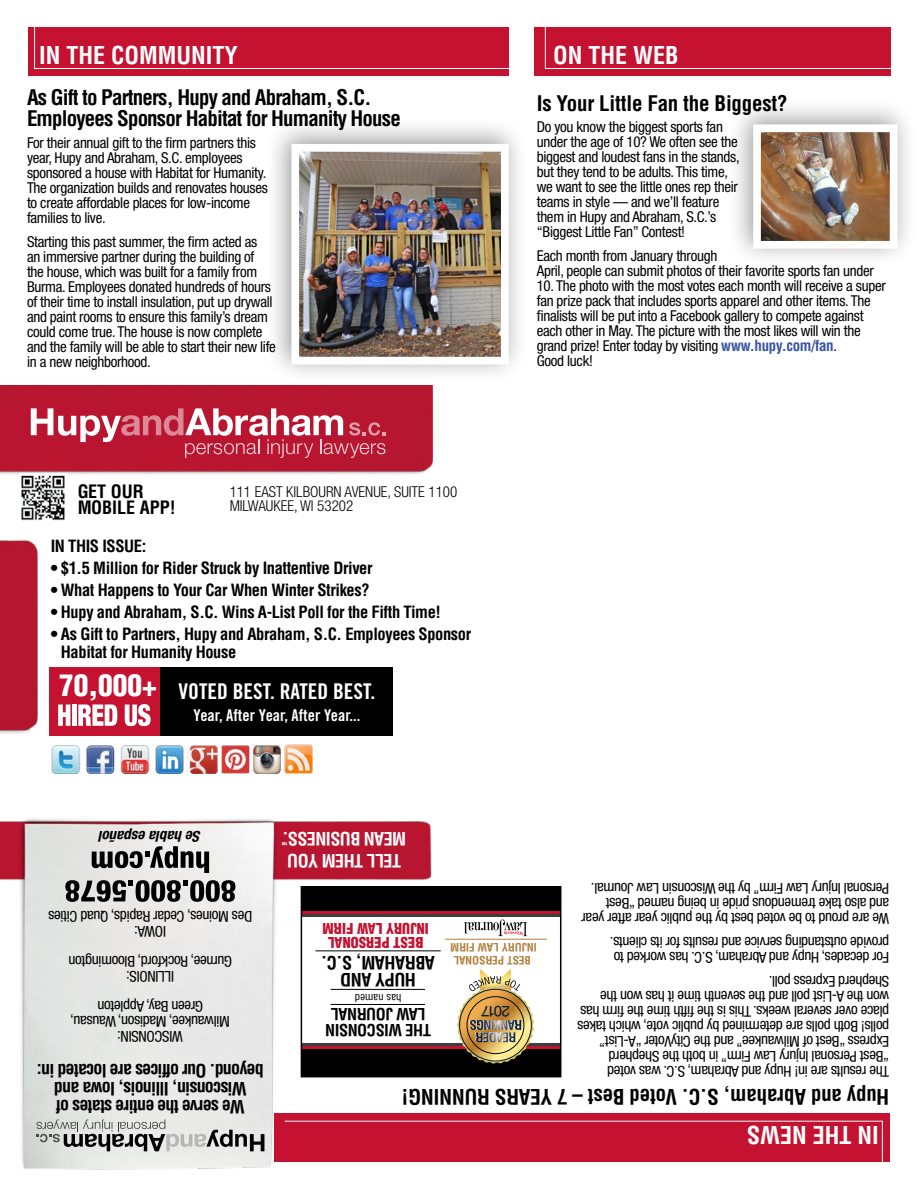
<style>
.page{position:relative;width:918px;height:1188px;background:#fff}
.page>*{position:absolute;margin:0;border:0;box-sizing:border-box;transform-origin:0 0}
.t1{font:900 condensed 29.25px "Helvetica LT Std";color:#fff}
.t2{font:700 condensed 24px "Helvetica";color:#fff}
.t3{font:21.75px "Trade Gothic Bold Cond Twenty";color:#fff}
.t4{font:700 condensed 21px/21px "Helvetica";letter-spacing:-.04em;color:#000}
.t5{font:700 condensed 21px "Helvetica";letter-spacing:-.01em;color:#000}
.t6{font:700 condensed 18px/18px "Helvetica";letter-spacing:-.045em;color:#000;text-align:center}
.t7{font:700 condensed 18px/22.5px "Helvetica";letter-spacing:-.03em;color:#fff}
.t8{font:700 condensed 18px/17.5px "Helvetica LT Std";letter-spacing:-.02em;color:#000;text-align:center}
.t9{font:700 condensed 18px/16.5px "Helvetica";color:#000}
.t10{font:700 condensed 16.5px/18px "Helvetica";letter-spacing:-.025em;color:#000}
.t11{font:700 condensed 16.35px/16.4px "Helvetica LT Std";letter-spacing:-.02em;color:#000;text-align:center}
.t12{font:16.2px "Trade Gothic Bold Cond Twenty";color:#fff}
.t13{font:condensed 15px/15px "Helvetica Neue";letter-spacing:-.02em;color:#000}
.t14{font:300 condensed 15px/13.5px "Helvetica Neue";color:#000}
.t15{font:italic 700 condensed 15px "Helvetica Neue";color:#000}
.t16{font:15px "Helvetica LT Std";color:#001b36}
.t17{font:900 condensed 14.55px/14.2px "Helvetica LT Std";color:#c41230;text-align:center}
.t18{font:700 condensed 13.05px/12.3px "Helvetica LT Std";letter-spacing:-.05em;color:#fff;text-align:center}
.t19{font:700 condensed 11.25px/13.5px "Helvetica LT Std";color:#b0803c;text-align:center}
.t20{font:condensed 10.8px "Helvetica LT Std";color:#000}
.t21{font:800 condensed 4.35px "Helvetica Neue";color:#fff}
.s1{font-family:"Helvetica";font-weight:700;color:#3953a4}
</style>
<div class="page">
<img style="left:0;top:821px;width:432px;height:59px">
<img style="left:0;top:539px;width:38px;height:195px">
<img style="left:0;top:386px;width:434px;height:89px">
<img style="left:19px;top:473px;width:48px;height:48px">
<img style="left:18px;top:818px;width:264px;height:352px">
<svg style="left:31px;top:408px;width:355px;height:50px;background:#c94b60"></svg>
<svg style="left:36px;top:1119px;width:228px;height:32px;background:#b4b4b3"></svg>
<div style="left:49px;top:668px;width:344px;height:68px;background:#c41230"></div>
<div style="left:160px;top:668px;width:233px;height:68px;background:#000"></div>
<svg style="left:58px;top:705px;width:12px;height:21px"></svg>
<div style="left:72px;top:705px;width:5px;height:21px;background:#fff"></div>
<svg style="left:78px;top:705px;width:39px;height:21px"></svg>
<svg style="left:125px;top:704px;width:26px;height:22px"></svg>
<img style="left:51px;top:744px;width:262px;height:29px">
<svg style="left:92px;top:846px;width:117px;height:27px;background:#8a8988"></svg>
<svg style="left:65px;top:880px;width:170px;height:22px;background:#676766"></svg>
<div style="left:265px;top:117px;width:263px;height:267px;background:#000;opacity:.4"></div>
<img style="left:300px;top:153px;width:200px;height:203px">
<div style="left:291px;top:144px;width:218px;height:221px;border:8px solid #fff"></div>
<div style="left:726px;top:98px;width:191px;height:170px;background:#000;opacity:.4"></div>
<img style="left:762px;top:133px;width:126px;height:107px">
<div style="left:753px;top:124px;width:144px;height:125px;border:8px solid #fff"></div>
<div style="left:28px;top:27px;width:481px;height:48px;background:#c41230"></div>
<div style="left:534px;top:27px;width:357px;height:48px;background:#c41230"></div>
<svg style="left:34px;top:27px;width:475px;height:42px"></svg>
<svg style="left:545px;top:27px;width:346px;height:42px"></svg>
<div style="left:274px;top:1114px;width:616px;height:48px;background:#c41230"></div>
<svg style="left:284px;top:1120px;width:599px;height:42px"></svg>
<div style="left:301px;top:1049px;width:260px;height:28px;background:#000"></div>
<svg style="left:304px;top:1045px;width:254px;height:4px"></svg>
<hr style="left:301px;top:1043px;width:260px;height:2px;background:#3d3d3d">
<div style="left:301px;top:887px;width:260px;height:24px;background:#000"></div>
<svg style="left:304px;top:911px;width:254px;height:4px"></svg>
<hr style="left:301px;top:915px;width:260px;height:2px;background:#3d3d3d">
<hr style="left:316px;top:951px;width:125px;height:1px;background:#000">
<hr style="left:331px;top:989px;width:94px;height:1px;background:#000">
<hr style="left:331px;top:1004px;width:94px;height:1px;background:#000">
<img style="left:480px;top:968px;width:31px;height:8px">
<hr style="left:445px;top:939px;width:102px;height:1px;background:#b0803c">
<svg style="left:457px;top:976px;width:77px;height:88px"></svg>
<img style="left:476px;top:1032px;width:39px;height:10px">
<img style="left:470px;top:1020px;width:51px;height:10px">
<div style="left:459px;top:989px;width:73px;height:72px;border:1px solid #001b36;border-radius:50%"></div>
<svg style="left:464px;top:920px;width:63px;height:16px"></svg>
<div style="left:301px;top:886px;width:260px;height:191px;border:2px solid #000"></div>
<h2 class="t2" style="left:39px;top:40px;width:200px">IN THE COMMUNITY</h2>
<h2 class="t2" style="left:553px;top:41px;width:127px">ON THE WEB</h2>
<h3 class="t4" style="left:27px;top:87px;width:375px">As Gift to Partners, Hupy and Abraham, S.C.<br>Employees Sponsor Habitat for Humanity House</h3>
<p class="t13" style="left:27px;top:135px;width:242px">For their annual gift to the firm partners this year, Hupy and Abraham, S.C. employees sponsored a house with Habitat for Humanity.<br>The organization builds and renovates houses to create affordable places for low-income families to live.</p>
<p class="t13" style="left:27px;top:234px;width:250px">Starting this past summer, the firm acted as<br>an immersive partner during the building of<br>the house, which was built for a family from Burma. Employees donated hundreds of hours of their time to install insulation, put up drywall and paint rooms to ensure this family’s dream could come true. The house is now complete and the family will be able to start their new life in a new neighborhood.</p>
<p class="t9" style="left:77px;top:483px;width:100px">GET OUR<br>MOBILE APP!</p>
<p class="t14" style="left:230px;top:485px;width:229px">111 EAST KILBOURN AVENUE, SUITE 1100<br>MILWAUKEE, WI 53202</p>
<p class="t10" style="left:51px;top:537px;width:97px">IN THIS ISSUE:</p>
<p class="t10" style="left:51px;top:559px;width:323px">• $1.5 Million for Rider Struck by Inattentive Driver</p>
<p class="t10" style="left:51px;top:581px;width:320px">• What Happens to Your Car When Winter Strikes?</p>
<p class="t10" style="left:51px;top:603px;width:392px">• Hupy and Abraham, S.C. Wins A-List Poll for the Fifth Time!</p>
<p class="t10" style="left:61px;top:625px;width:412px;text-indent:-10px">• As Gift to Partners, Hupy and Abraham, S.C. Employees Sponsor<br>Habitat for Humanity House</p>
<h1 class="t1" style="left:59px;top:666px;width:99px">70,000+</h1>
<h3 class="t3" style="left:179px;top:678px;width:198px">VOTED BEST. RATED BEST.</h3>
<p class="t12" style="left:193px;top:705px;width:169px">Year, After Year, After Year...</p>
<p class="t15" style="left:201px;top:845px;width:103px;rotate:-180deg">Se habla español</p>
<p class="t7" style="left:406px;top:872px;width:125px;rotate:-180deg">TELL THEM YOU<br>MEAN BUSINESS.</p>
<p class="t21" style="left:288px;top:846px;width:7px;rotate:-180deg">TM</p>
<h3 class="t5" style="left:537px;top:90px;width:252px">Is Your Little Fan the Biggest?</h3>
<p class="t13" style="left:537px;top:120px;width:204px">Do you know the biggest sports fan under the age of 10? We often see the biggest and loudest fans in the stands, but they tend to be adults. This time, we want to see the little ones rep their teams in style — and we’ll feature them in Hupy and Abraham, S.C.’s “Biggest Little Fan” Contest!</p>
<p class="t13" style="left:537px;top:249px;width:339px">Each month from January through<br>April, people can submit photos of their favorite sports fan under</p>
<p class="t13" style="left:537px;top:279px;width:351px">10. The photo with the most votes each month will receive a super fan prize pack that includes sports apparel and other items. The finalists will be put into a Facebook gallery to compete against each other in May. The picture with the most likes will win the grand prize! Enter today by visiting <span class="s1">www.hupy.com/fan</span>.<br>Good luck!</p>
<p class="t13" style="left:252px;top:939px;width:205px;text-align:center;rotate:-180deg">IOWA:<br>Des Moines, Cedar Rapids, Quad Cities</p>
<p class="t13" style="left:232px;top:984px;width:165px;text-align:center;rotate:-180deg">ILLINOIS:<br>Gurnee, Rockford, Bloomington</p>
<p class="t13" style="left:230px;top:1044px;width:161px;text-align:center;rotate:-180deg">WISCONSIN:<br>Milwaukee, Madison, Wausau,<br>Green Bay, Appleton</p>
<p class="t6" style="left:264px;top:1116px;width:228px;rotate:-180deg">We serve the entire states of<br>Wisconsin, Illinois, Iowa and beyond. Our offices are located in:</p>
<p class="t17" style="left:429px;top:950px;width:108px;rotate:-180deg">BEST PERSONAL<br>INJURY LAW FIRM</p>
<p class="t8" style="left:435px;top:989px;width:115px;rotate:-180deg">HUPY AND<br>ABRAHAM, S.C.</p>
<p class="t20" style="left:401px;top:1004px;width:48px;rotate:-180deg">has named</p>
<p class="t11" style="left:431px;top:1039px;width:107px;rotate:-180deg">THE WISCONSIN<br>LAW JOURNAL</p>
<p class="t19" style="left:537px;top:967px;width:88px;rotate:-180deg">BEST PERSONAL<br>INJURY LAW FIRM</p>
<p class="t16" style="left:510px;top:1020px;width:30px;rotate:-180deg">2017</p>
<p class="t18" style="left:522px;top:1043px;width:54px;rotate:-180deg">READER<br>RANKINGS</p>
<p class="t13" style="left:889px;top:926px;width:309px;rotate:-180deg">We are proud to be voted best by the public year after year and also take tremendous pride in being named “Best<br>Personal Injury Law Firm” by the Wisconsin Law Journal.</p>
<p class="t13" style="left:889px;top:965px;width:281px;rotate:-180deg">For decades, Hupy and Abraham, S.C. has worked to provide outstanding service and results for its clients.</p>
<p class="t13" style="left:889px;top:1079px;width:314px;rotate:-180deg">The results are in! Hupy and Abraham, S.C. was voted “Best Personal Injury Law Firm” in both the Shepherd Express “Best of Milwaukee” and the CityVoter “A-List” polls! Both polls are determined by public vote, which takes place over several weeks. This is the fifth time the firm has won the A-List poll and the seventh time it has won the Shepherd Express poll.</p>
<h3 class="t5" style="left:889px;top:1109px;width:489px;rotate:-180deg">Hupy and Abraham, S.C. Voted Best – 7 YEARS RUNNING!</h3>
<h2 class="t2" style="left:879px;top:1150px;width:133px;rotate:-180deg">IN THE NEWS</h2>
</div>
